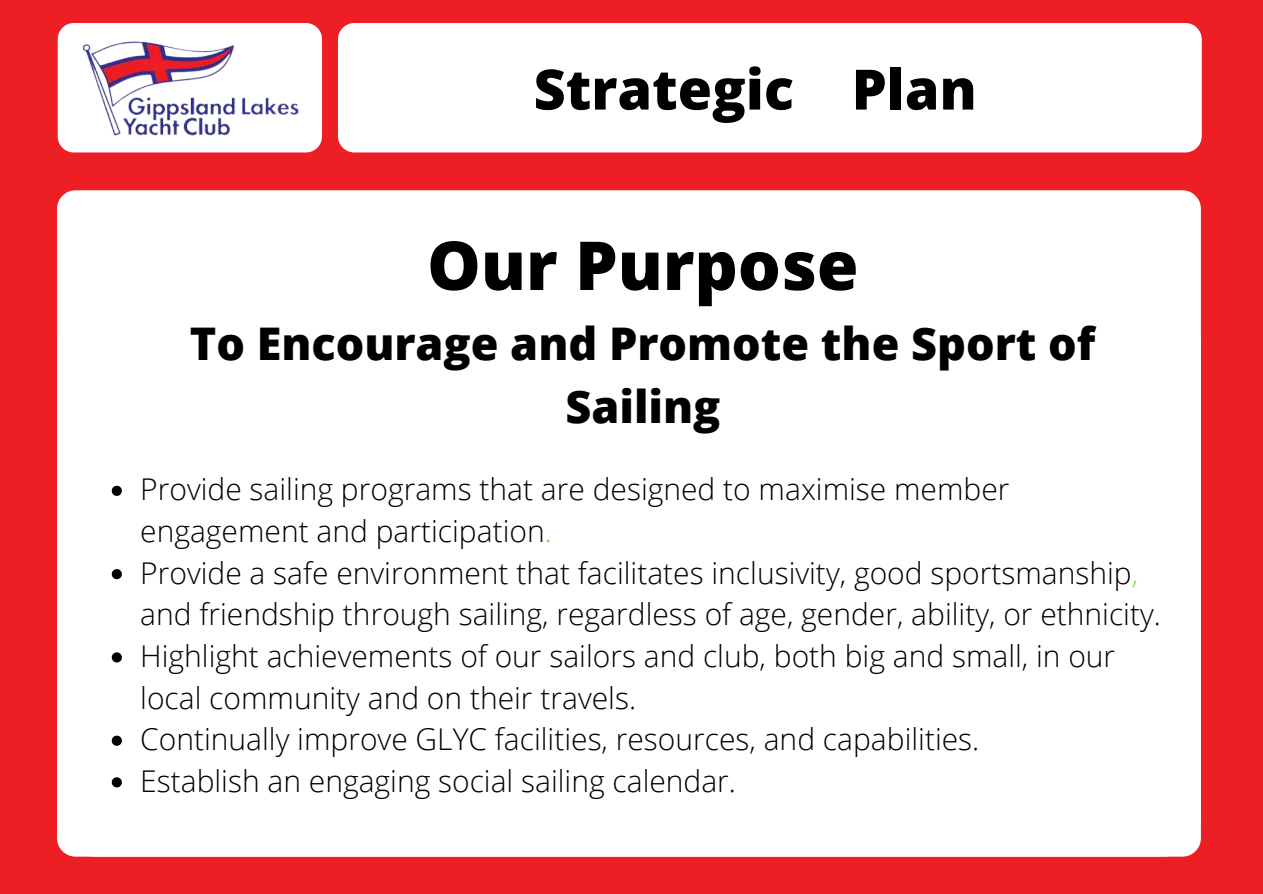
<style>
.page{position:relative;width:1263px;height:894px;background:#fff}
.page>*{position:absolute;margin:0;border:0;box-sizing:border-box;transform-origin:0 0}
.t1{font:800 67.5px "Open Sans";color:#000}
.t2{font:800 55.65px "Open Sans";color:#000}
.t3{font:800 45px/63px "Open Sans";color:#000;text-align:center}
.t4{font:800 32.4px "Open Sans";color:#000}
.t5{font:300 30px/41.5px "Open Sans";color:#000}
.t6{font:500 expanded 25.95px "Agrandir";color:#000}
.s1{color:#7ed957}
</style>
<div class="page">
<div style="left:0;top:0;width:1263px;height:893px;background:#ee1e25"></div>
<div style="left:57px;top:190px;width:1144px;height:666px;background:#fff;border-radius:18px"></div>
<div style="left:58px;top:23px;width:264px;height:129px;background:#fff;border-radius:16px"></div>
<img style="left:82px;top:41px;width:217px;height:95px">
<div style="left:338px;top:23px;width:864px;height:129px;background:#fff;border-radius:16px"></div>
<svg style="left:112px;top:485px;width:10px;height:10px"></svg>
<svg style="left:112px;top:569px;width:10px;height:10px"></svg>
<svg style="left:112px;top:652px;width:10px;height:10px"></svg>
<svg style="left:112px;top:735px;width:10px;height:10px"></svg>
<svg style="left:112px;top:777px;width:10px;height:10px"></svg>
<h2 class="t2" style="left:534px;top:50px;width:445px">Strategic Plan</h2>
<h1 class="t1" style="left:427px;top:218px;width:433px">Our Purpose</h1>
<h3 class="t3" style="left:190px;top:311px;width:907px">To Encourage and Promote the Sport of<br>Sailing</h3>
<p class="t4" style="left:489px;top:326px;width:231px">OUR PURPOSE</p>
<p class="t6" style="left:573px;top:410px;width:135px">of sailing.</p>
<p class="t5" style="left:140px;top:468px;width:1022px">Provide sailing programs that are designed to maximise member engagement and participation<span class="s1">.<br></span>Provide a safe environment that facilitates inclusivity, good sportsmanship<span class="s1">, </span>and friendship through sailing, regardless of age, gender, ability, or ethnicity.<br>Highlight achievements of our sailors and club, both big and small, in our local community and on their travels.<br>Continually improve GLYC facilities, resources, and capabilities.<br>Establish an engaging social sailing calendar.</p>
</div>
